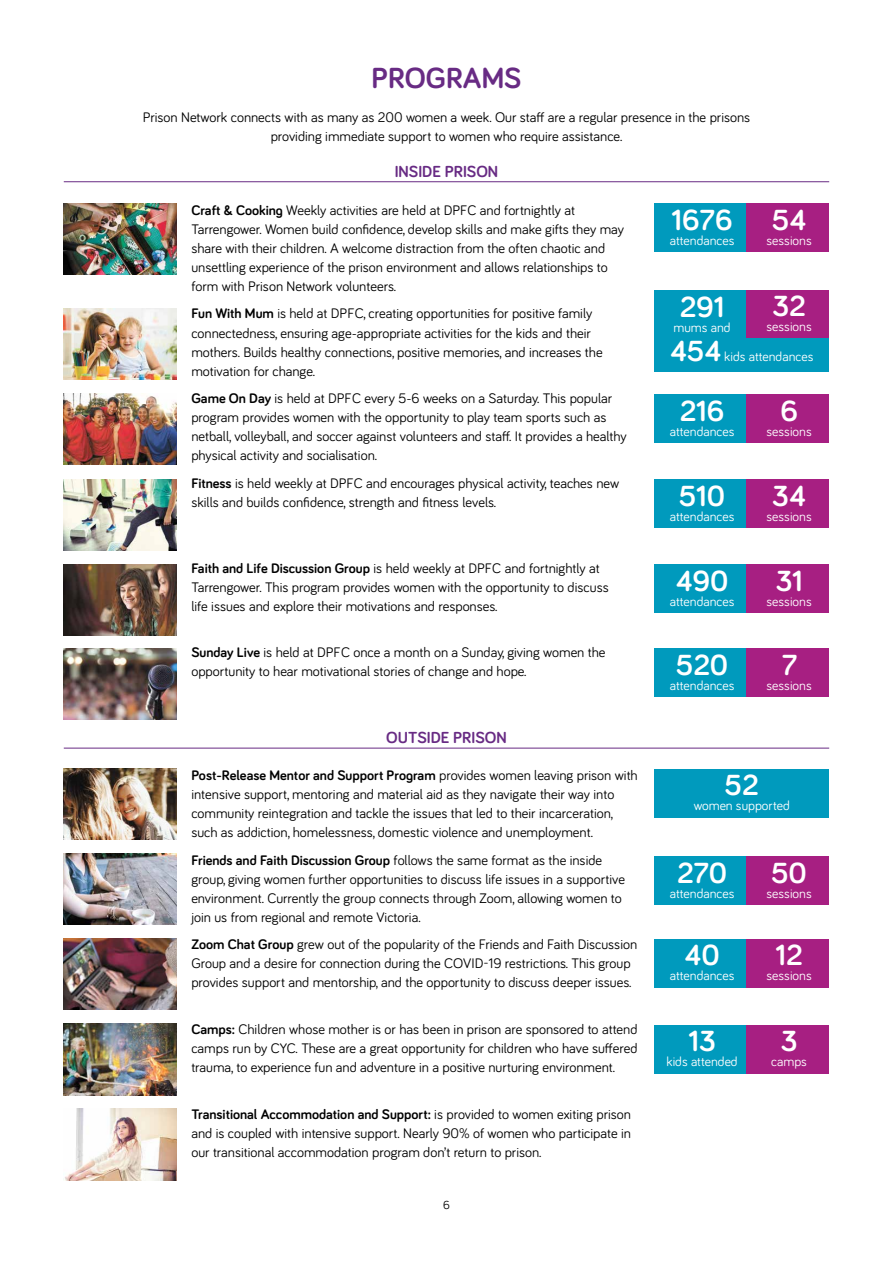
<style>
.page{position:relative;width:893px;height:1263px;background:#fff}
.page>*{position:absolute;margin:0;border:0;box-sizing:border-box;transform-origin:0 0}
.t1{font:700 30px "Bariol";color:#fff}
.t2{font:700 30px "Bariol";color:#682b84}
.t3{font:700 16.5px "Bariol";color:#682b84}
.t4{font:14.25px/19px "Bariol";color:#000}
.t5{font:13.5px "Bariol";color:#fff}
.t6{font:12px "Bariol";color:#000}
.s1{font-weight:700}
</style>
<div class="page">
<hr style="left:64px;top:181px;width:765px;height:1px;background:#682b84">
<hr style="left:64px;top:748px;width:765px;height:1px;background:#682b84">
<img style="left:64px;top:308px;width:112px;height:72px">
<img style="left:64px;top:393px;width:112px;height:71px">
<img style="left:64px;top:480px;width:112px;height:71px">
<img style="left:64px;top:564px;width:112px;height:72px">
<img style="left:64px;top:648px;width:112px;height:71px">
<img style="left:64px;top:769px;width:112px;height:71px">
<img style="left:64px;top:854px;width:112px;height:71px">
<img style="left:64px;top:939px;width:112px;height:71px">
<img style="left:64px;top:203px;width:112px;height:72px">
<div style="left:655px;top:203px;width:174px;height:49px;background:#009abd"></div>
<div style="left:655px;top:394px;width:174px;height:49px;background:#009abd"></div>
<div style="left:655px;top:480px;width:174px;height:48px;background:#009abd"></div>
<div style="left:655px;top:564px;width:174px;height:49px;background:#009abd"></div>
<div style="left:655px;top:648px;width:174px;height:49px;background:#009abd"></div>
<div style="left:655px;top:769px;width:174px;height:48px;background:#009abd"></div>
<div style="left:655px;top:856px;width:174px;height:49px;background:#009abd"></div>
<div style="left:655px;top:939px;width:174px;height:49px;background:#009abd"></div>
<div style="left:655px;top:1025px;width:174px;height:49px;background:#009abd"></div>
<div style="left:655px;top:290px;width:174px;height:82px;background:#009abd"></div>
<div style="left:746px;top:203px;width:83px;height:49px;background:#a71f82"></div>
<div style="left:746px;top:394px;width:83px;height:49px;background:#a71f82"></div>
<div style="left:746px;top:480px;width:83px;height:48px;background:#a71f82"></div>
<div style="left:746px;top:564px;width:83px;height:49px;background:#a71f82"></div>
<div style="left:746px;top:648px;width:83px;height:49px;background:#a71f82"></div>
<div style="left:746px;top:856px;width:83px;height:49px;background:#a71f82"></div>
<div style="left:746px;top:939px;width:83px;height:49px;background:#a71f82"></div>
<div style="left:746px;top:1025px;width:83px;height:49px;background:#a71f82"></div>
<div style="left:746px;top:290px;width:83px;height:48px;background:#a71f82"></div>
<img style="left:64px;top:1024px;width:112px;height:71px">
<img style="left:65px;top:1109px;width:111px;height:71px">
<h1 class="t2" style="left:371px;top:57px;width:152px">PROGRAMS</h1>
<p class="t4" style="left:143px;top:107px;width:609px;text-align:center">Prison Network connects with as many as 200 women a week. Our staff are a regular presence in the prisons providing immediate support to women who require assistance.</p>
<p class="t3" style="left:395px;top:160px;width:105px">INSIDE PRISON</p>
<p class="t4" style="left:191px;top:200px;width:434px"><span class="s1">Craft &amp; Cooking</span> Weekly activities are held at DPFC and fortnightly at Tarrengower. Women build confidence, develop skills and make gifts they may share with their children. A welcome distraction from the often chaotic and unsettling experience of the prison environment and allows relationships to form with Prison Network volunteers.</p>
<p class="t4" style="left:191px;top:303px;width:413px"><span class="s1">Fun With Mum</span> is held at DPFC, creating opportunities for positive family connectedness, ensuring age-appropriate activities for the kids and their mothers. Builds healthy connections, positive memories, and increases the motivation for change.</p>
<p class="t4" style="left:191px;top:388px;width:437px"><span class="s1">Game On Day</span> is held at DPFC every 5-6 weeks on a Saturday. This popular program provides women with the opportunity to play team sports such as netball, volleyball, and soccer against volunteers and staff. It provides a healthy physical activity and socialisation.</p>
<p class="t4" style="left:191px;top:473px;width:429px"><span class="s1">Fitness</span> is held weekly at DPFC and encourages physical activity, teaches new skills and builds confidence, strength and fitness levels.</p>
<p class="t4" style="left:191px;top:558px;width:419px"><span class="s1">Faith and Life Discussion Group</span> is held weekly at DPFC and fortnightly at<br>Tarrengower. This program provides women with the opportunity to discuss life issues and explore their motivations and responses.</p>
<p class="t4" style="left:191px;top:642px;width:416px"><span class="s1">Sunday Live</span> is held at DPFC once a month on a Sunday, giving women the opportunity to hear motivational stories of change and hope.</p>
<p class="t3" style="left:386px;top:727px;width:122px">OUTSIDE PRISON</p>
<p class="t4" style="left:191px;top:765px;width:448px"><span class="s1">Post-Release Mentor and Support Program</span> provides women leaving prison with intensive support, mentoring and material aid as they navigate their way into community reintegration and tackle the issues that led to their incarceration, such as addiction, homelessness, domestic violence and unemployment.</p>
<p class="t4" style="left:191px;top:849px;width:435px"><span class="s1">Friends and Faith Discussion Group</span> follows the same format as the inside group, giving women further opportunities to discuss life issues in a supportive environment. Currently the group connects through Zoom, allowing women to join us from regional and remote Victoria.</p>
<p class="t4" style="left:191px;top:934px;width:447px"><span class="s1">Zoom Chat Group</span> grew out of the popularity of the Friends and Faith Discussion<br>Group and a desire for connection during the COVID-19 restrictions. This group provides support and mentorship, and the opportunity to discuss deeper issues.</p>
<p class="t4" style="left:191px;top:1019px;width:448px;text-align:justify"><span class="s1">Camps:</span> Children whose mother is or has been in prison are sponsored to attend camps run by CYC. These are a great opportunity for children who have suffered trauma, to experience fun and adventure in a positive nurturing environment.</p>
<p class="t4" style="left:191px;top:1104px;width:441px;text-align:justify"><span class="s1">Transitional Accommodation and Support:</span> is provided to women exiting prison and is coupled with intensive support. Nearly 90% of women who participate in our transitional accommodation program don’t return to prison.</p>
<p class="t6" style="left:443px;top:1197px;width:8px">6</p>
<h1 class="t1" style="left:672px;top:199px;width:63px">1676</h1>
<p class="t5" style="left:670px;top:231px;width:66px">attendances</p>
<h1 class="t1" style="left:680px;top:286px;width:46px">291</h1>
<p class="t5" style="left:674px;top:318px;width:59px">mums and</p>
<h1 class="t1" style="left:772px;top:199px;width:36px">54</h1>
<p class="t5" style="left:767px;top:231px;width:47px">sessions</p>
<h1 class="t1" style="left:772px;top:285px;width:35px">32</h1>
<p class="t5" style="left:767px;top:317px;width:47px">sessions</p>
<h1 class="t1" style="left:670px;top:330px;width:52px">454</h1>
<p class="t5" style="left:724px;top:347px;width:91px">kids attendances</p>
<h1 class="t1" style="left:680px;top:390px;width:46px">216</h1>
<p class="t5" style="left:670px;top:422px;width:66px">attendances</p>
<h1 class="t1" style="left:780px;top:390px;width:19px">6</h1>
<p class="t5" style="left:767px;top:422px;width:47px">sessions</p>
<h1 class="t1" style="left:679px;top:475px;width:48px">510</h1>
<p class="t5" style="left:670px;top:507px;width:66px">attendances</p>
<h1 class="t1" style="left:772px;top:475px;width:35px">34</h1>
<p class="t5" style="left:767px;top:507px;width:47px">sessions</p>
<h1 class="t1" style="left:676px;top:560px;width:54px">490</h1>
<p class="t5" style="left:670px;top:592px;width:66px">attendances</p>
<h1 class="t1" style="left:776px;top:560px;width:28px">31</h1>
<p class="t5" style="left:767px;top:592px;width:47px">sessions</p>
<h1 class="t1" style="left:676px;top:644px;width:54px">520</h1>
<p class="t5" style="left:670px;top:676px;width:66px">attendances</p>
<h1 class="t1" style="left:782px;top:644px;width:17px">7</h1>
<p class="t5" style="left:767px;top:676px;width:47px">sessions</p>
<h1 class="t1" style="left:725px;top:764px;width:35px">52</h1>
<p class="t5" style="left:694px;top:796px;width:98px">women supported</p>
<h1 class="t1" style="left:677px;top:852px;width:52px">270</h1>
<p class="t5" style="left:670px;top:884px;width:66px">attendances</p>
<h1 class="t1" style="left:771px;top:852px;width:37px">50</h1>
<p class="t5" style="left:767px;top:884px;width:47px">sessions</p>
<h1 class="t1" style="left:685px;top:935px;width:37px">40</h1>
<p class="t5" style="left:670px;top:966px;width:66px">attendances</p>
<h1 class="t1" style="left:775px;top:935px;width:29px">12</h1>
<p class="t5" style="left:767px;top:966px;width:47px">sessions</p>
<h1 class="t1" style="left:688px;top:1021px;width:29px">13</h1>
<p class="t5" style="left:667px;top:1052px;width:73px">kids attended</p>
<h1 class="t1" style="left:781px;top:1021px;width:18px">3</h1>
<p class="t5" style="left:771px;top:1052px;width:37px">camps</p>
</div>
